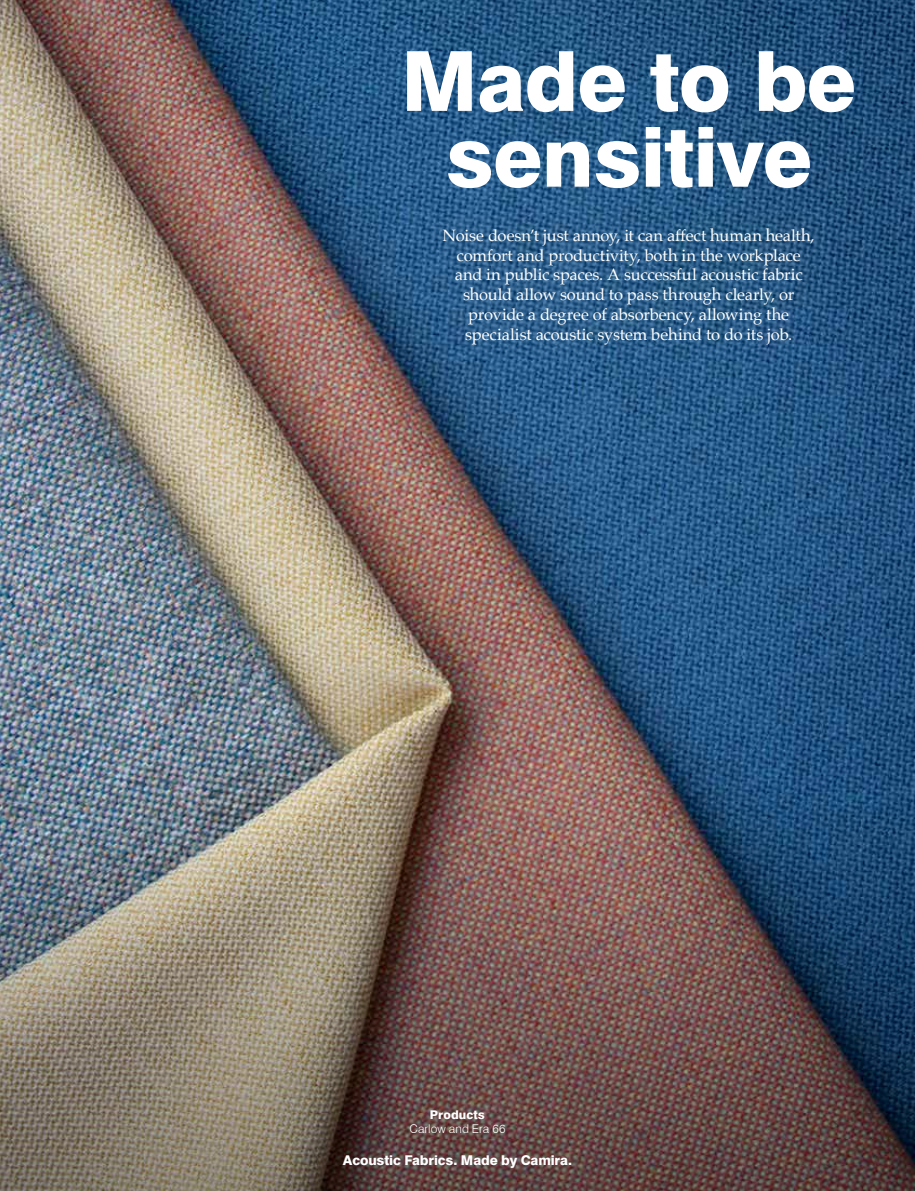
<style>
.page{position:relative;width:915px;height:1191px;background:#fff}
.page>*{position:absolute;margin:0;border:0;box-sizing:border-box;transform-origin:0 0}
.t1{font:800 82.95px/75.8px "Swiss 721 BT";letter-spacing:-.01em;color:#fff;text-align:center}
.t2{font:16.5px/19.8px "Palatino";letter-spacing:-.01em;color:#fff;text-align:center}
.t3{font:800 13.5px "Swiss 721 BT";letter-spacing:-.01em;color:#fff}
.t4{font:300 12px "Swiss 721 BT";letter-spacing:.005em;color:#fff}
.t5{font:800 12px "Swiss 721 BT";letter-spacing:.005em;color:#fff}
</style>
<div class="page">
<img style="left:0;top:0;width:914px;height:1191px">
<div style="left:421px;top:207px;width:412px;height:158px;background:#5a5c61;opacity:.5"></div>
<h1 class="t1" style="left:401px;top:43px;width:456px">Made to be sensitive</h1>
<p class="t2" style="left:442px;top:225px;width:373px">Noise doesn’t just annoy, it can affect human health, comfort and productivity, both in the workplace and in public spaces. A successful acoustic fabric should allow sound to pass through clearly, or provide a degree of absorbency, allowing the specialist acoustic system behind to do its job.</p>
<p class="t5" style="left:430px;top:1107px;width:56px">Products</p>
<p class="t4" style="left:409px;top:1121px;width:97px">Carlow and Era 66</p>
<p class="t3" style="left:343px;top:1152px;width:230px">Acoustic Fabrics. Made by Camira.</p>
</div>
